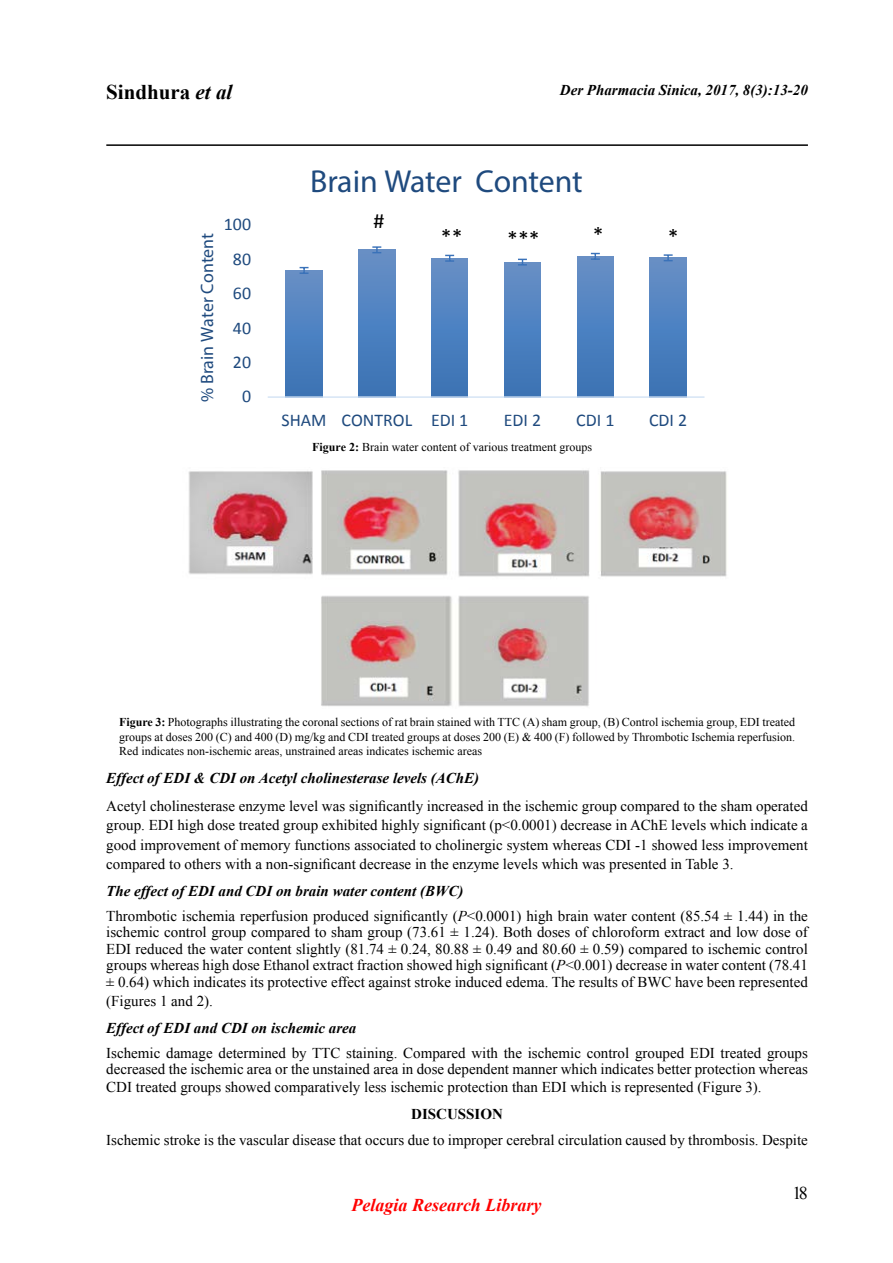
<style>
.page{position:relative;width:893px;height:1263px;background:#fff}
.page>*{position:absolute;margin:0;border:0;box-sizing:border-box;transform-origin:0 0}
.t1{font:700 31.8px "Calibri";letter-spacing:-.005em;color:#1f4a7e}
.t2{font:21.9px "Calibri";color:#000}
.t3{font:700 21px "Times New Roman";color:#000}
.t4{font:italic 700 18px "Times New Roman";color:#f00}
.t5{font:18px "Times New Roman";color:#000}
.t6{font:17.85px "Calibri";color:#1f4a7e}
.t7{font:700 17.85px "Calibri";color:#1f4a7e}
.t8{font:15px/16.5px "Times New Roman";color:#000;text-align:justify}
.t9{font:italic 700 15px "Times New Roman";color:#000}
.t10{font:700 15px "Times New Roman";color:#000}
.t11{font:12px/14.4px "Times New Roman";color:#000;text-align:justify}
.s1{font-style:italic}
.s2{font-weight:700}
.s3{font-weight:700;font-style:italic}
</style>
<div class="page">
<hr style="left:106px;top:144px;width:702px;height:2px;background:#000">
<svg style="left:268px;top:246px;width:437px;height:152px"></svg>
<img style="left:188px;top:470px;width:539px;height:237px">
<h3 class="t3" style="left:106px;top:78px;width:128px">Sindhura <span class="s1">et al</span></h3>
<p class="t9" style="left:560px;top:80px;width:250px">Der Pharmacia Sinica, 2017, 8(3):13-20</p>
<p class="t7" style="left:196px;top:402px;width:171px;rotate:-90deg">% Brain Water Content</p>
<p class="t6" style="left:224px;top:213px;width:29px">100</p>
<p class="t6" style="left:233px;top:247px;width:20px">80</p>
<p class="t6" style="left:233px;top:282px;width:20px">60</p>
<p class="t6" style="left:233px;top:316px;width:20px">40</p>
<p class="t6" style="left:233px;top:351px;width:20px">20</p>
<p class="t6" style="left:242px;top:385px;width:11px">0</p>
<h1 class="t1" style="left:310px;top:161px;width:274px">Brain Water Content</h1>
<h2 class="t2" style="left:373px;top:207px;width:12px">#</h2>
<h2 class="t2" style="left:441px;top:223px;width:23px">**</h2>
<h2 class="t2" style="left:507px;top:225px;width:34px">***</h2>
<h2 class="t2" style="left:593px;top:221px;width:12px">*</h2>
<h2 class="t2" style="left:668px;top:222px;width:12px">*</h2>
<p class="t6" style="left:282px;top:408px;width:188px">SHAM CONTROL EDI 1</p>
<p class="t6" style="left:504px;top:408px;width:39px">EDI 2</p>
<p class="t6" style="left:576px;top:408px;width:40px">CDI 1</p>
<p class="t6" style="left:649px;top:408px;width:40px">CDI 2</p>
<p class="t11" style="left:312px;top:439px;width:281px"><span class="s2">Figure 2:</span> Brain water content of various treatment groups</p>
<p class="t11" style="left:119px;top:715px;width:678px"><span class="s2">Figure 3:</span> Photographs illustrating the coronal sections of rat brain stained with TTC (A) sham group, (B) Control ischemia group, EDI treated groups at doses 200 (C) and 400 (D) mg/kg and CDI treated groups at doses 200 (E) &amp; 400 (F) followed by Thrombotic Ischemia reperfusion.<br>Red indicates non-ischemic areas, unstrained areas indicates ischemic areas</p>
<p class="t9" style="left:106px;top:767px;width:374px">Effect of EDI &amp; CDI on Acetyl cholinesterase levels (AChE)</p>
<p class="t8" style="left:106px;top:796px;width:703px;line-height:19.5px">Acetyl cholinesterase enzyme level was significantly increased in the ischemic group compared to the sham operated group. EDI high dose treated group exhibited highly significant (p&lt;0.0001) decrease in AChE levels which indicate a good improvement of memory functions associated to cholinergic system whereas CDI -1 showed less improvement compared to others with a non-significant decrease in the enzyme levels which was presented in Table 3.</p>
<p class="t8" style="left:106px;top:878px;width:703px;line-height:25px"><span class="s3">The effect of EDI and CDI on brain water content (BWC)<br></span>Thrombotic ischemia reperfusion produced significantly (<span class="s1">P</span>&lt;0.0001) high brain water content (85.54 ± 1.44) in the</p>
<p class="t8" style="left:106px;top:924px;width:703px">ischemic control group compared to sham group (73.61 ± 1.24). Both doses of chloroform extract and low dose of EDI reduced the water content slightly (81.74 ± 0.24, 80.88 ± 0.49 and 80.60 ± 0.59) compared to ischemic control groups whereas high dose Ethanol extract fraction showed high significant (<span class="s1">P</span>&lt;0.001) decrease in water content (78.41 ± 0.64) which indicates its protective effect against stroke induced edema. The results of BWC have been represented</p>
<p class="t8" style="left:106px;top:993px;width:108px">(Figures 1 and 2).</p>
<p class="t9" style="left:106px;top:1017px;width:252px">Effect of EDI and CDI on ischemic area</p>
<p class="t8" style="left:106px;top:1044px;width:703px">Ischemic damage determined by TTC staining. Compared with the ischemic control grouped EDI treated groups decreased the ischemic area or the unstained area in dose dependent manner which indicates better protection whereas</p>
<p class="t8" style="left:106px;top:1079px;width:657px">CDI treated groups showed comparatively less ischemic protection than EDI which is represented (Figure 3).</p>
<p class="t10" style="left:411px;top:1103px;width:93px">DISCUSSION</p>
<p class="t8" style="left:106px;top:1132px;width:703px">Ischemic stroke is the vascular disease that occurs due to improper cerebral circulation caused by thrombosis. Despite</p>
<p class="t4" style="left:351px;top:1193px;width:191px">Pelagia Research Library</p>
<p class="t5" style="left:793px;top:1181px;width:17px">18</p>
</div>
